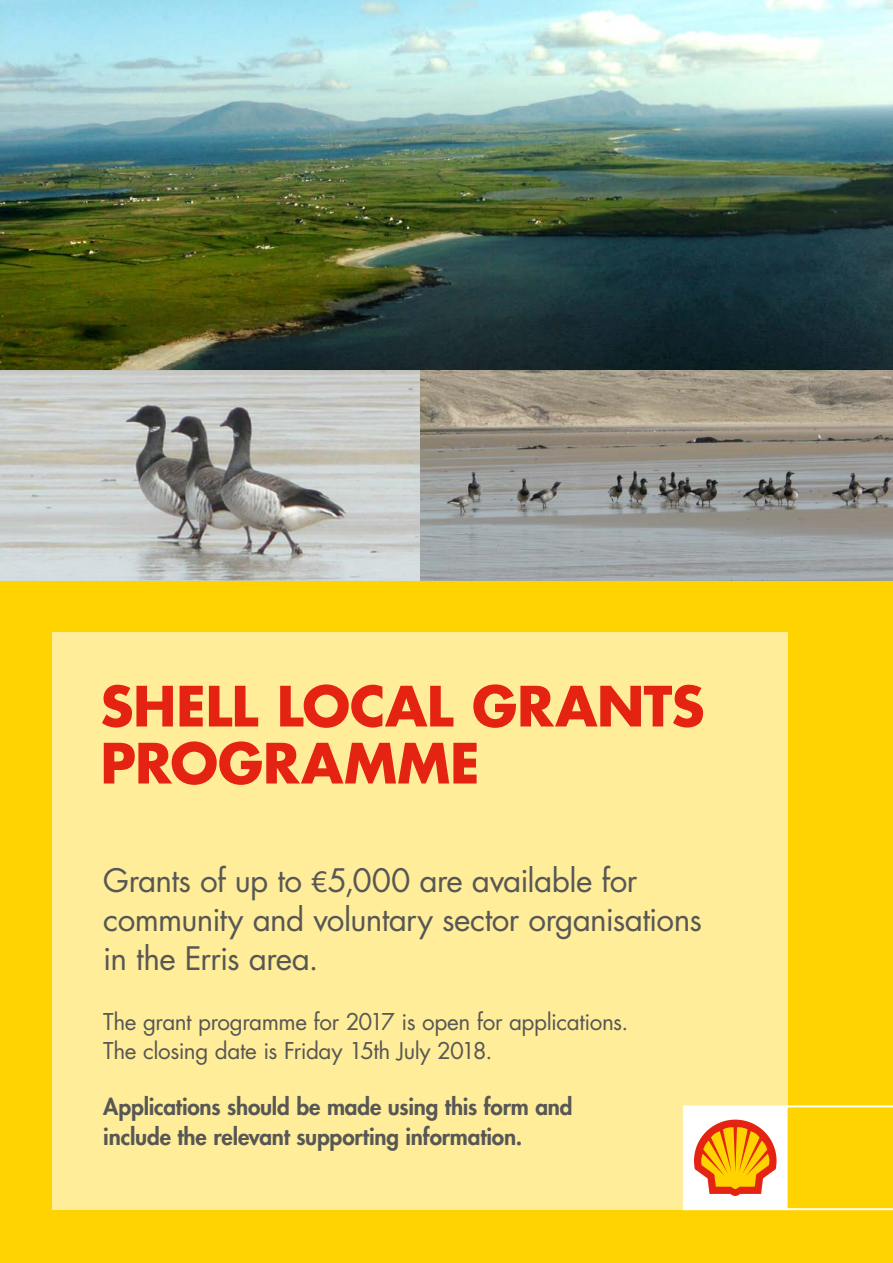
<style>
.page{position:relative;width:893px;height:1263px;background:#fff}
.page>*{position:absolute;margin:0;border:0;box-sizing:border-box;transform-origin:0 0}
.t1{font:700 54px/57px "Futura";letter-spacing:-.01em;color:#e42313}
.t2{font:31.5px/39px "Futura";letter-spacing:-.02em;color:#575756}
.t3{font:22.5px/29.8px "Futura";letter-spacing:-.02em;color:#575756}
.t4{font:800 22.5px/29.8px "Futura";letter-spacing:-.005em;color:#575756}
.s1{font-family:"Bliss Pro";font-weight:300}
</style>
<div class="page">
<div style="left:0;top:369px;width:893px;height:894px;background:#ffd300"></div>
<img style="left:0;top:0;width:893px;height:580px">
<div style="left:53px;top:633px;width:735px;height:577px;background:#ffed99"></div>
<div style="left:683px;top:1105px;width:105px;height:105px;background:#fff;border:2px solid #fff"></div>
<svg style="left:786px;top:1105px;width:107px;height:105px"></svg>
<svg style="left:694px;top:1119px;width:82px;height:77px"></svg>
<h1 class="t1" style="left:100px;top:677px;width:606px">SHELL LOCAL GRANTS<br>PROGRAMME</h1>
<p class="t2" style="left:103px;top:861px;width:600px">Grants of up to <span class="s1">€</span>5,000 are available for community and voluntary sector organisations in the Erris area.</p>
<p class="t3" style="left:103px;top:1006px;width:527px">The grant programme for 2017 is open for applications.<br>The closing date is Friday 15th July 2018.</p>
<p class="t4" style="left:103px;top:1091px;width:471px">Applications should be made using this form and include the relevant supporting information.</p>
</div>
